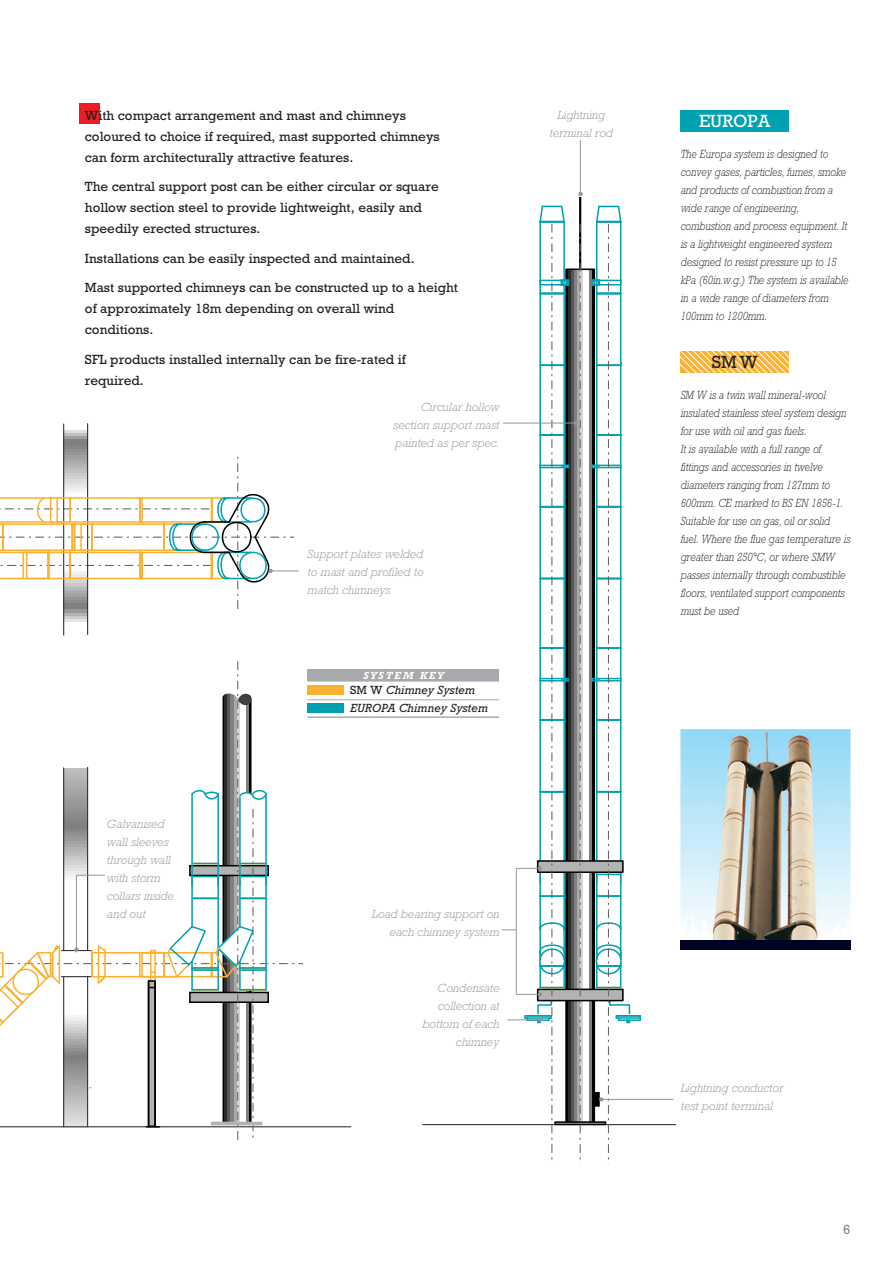
<style>
.page{position:relative;width:893px;height:1263px;background:#fff}
.page>*{position:absolute;margin:0;border:0;box-sizing:border-box;transform-origin:0 0}
.t1{font:18px "M Rockwell";letter-spacing:-.005em;color:#fff}
.t2{font:18px "M Rockwell";color:#231f20}
.t3{font:13.5px/21px "M Rockwell";color:#231f20}
.t4{font:13.5px "M Rockwell";color:#808285}
.t5{font:italic 300 12px/18px "M Rockwell";color:#231f20;scale:.85 1}
.t6{font:italic 300 12px/18px "M Rockwell";color:#939598;text-align:justify}
.t7{font:italic 12px/17.7px "M Rockwell";color:#231f20}
.t8{font:italic 700 10.5px "M Rockwell";letter-spacing:.16em;color:#fff}
.s1{font-style:normal}
</style>
<div class="page">
<hr style="left:580px;top:269px;width:3px;height:853px;background:#d5d5d5">
<hr style="left:589px;top:269px;width:3px;height:853px;background:#7f7f7f">
<div style="left:537px;top:989px;width:86px;height:11px;background:#b3b3b3"></div>
<div style="left:537px;top:988px;width:86px;height:13px;border:2px solid #000"></div>
<svg style="left:64px;top:621px;width:23px;height:4px"></svg>
<hr style="left:64px;top:618px;width:24px;height:3px;background:#e6e6e6">
<hr style="left:64px;top:615px;width:24px;height:3px;background:#ccc">
<hr style="left:64px;top:612px;width:24px;height:3px;background:#b3b3b3">
<hr style="left:64px;top:609px;width:24px;height:3px;background:#999">
<hr style="left:64px;top:451px;width:24px;height:3px;background:#969696">
<hr style="left:64px;top:448px;width:24px;height:3px;background:#8f8f8f">
<hr style="left:64px;top:445px;width:24px;height:3px;background:#878787">
<hr style="left:64px;top:442px;width:24px;height:3px;background:#808080">
<hr style="left:64px;top:439px;width:24px;height:3px;background:#808080">
<hr style="left:64px;top:436px;width:24px;height:3px;background:#a0a0a0">
<hr style="left:64px;top:433px;width:24px;height:3px;background:#c0c0c0">
<hr style="left:64px;top:430px;width:24px;height:3px;background:#dfdfdf">
<hr style="left:63px;top:424px;width:1px;height:211px;background:#2e3031">
<hr style="left:87px;top:424px;width:1px;height:210px;background:#2e3031">
<hr style="left:0;top:1126px;width:351px;height:1px;background:#2e3031">
<hr style="left:423px;top:1124px;width:252px;height:1px;background:#2e3031">
<hr style="left:579px;top:197px;width:2px;height:71px;background:#000">
<div style="left:554px;top:1121px;width:52px;height:4px;border:2px solid #000"></div>
<div style="left:537px;top:861px;width:86px;height:11px;background:#b3b3b3"></div>
<div style="left:537px;top:860px;width:86px;height:13px;border:2px solid #000"></div>
<div style="left:308px;top:670px;width:191px;height:11px;background:#a8a9ad"></div>
<hr style="left:308px;top:699px;width:191px;height:1px;background:#a8a9ad">
<hr style="left:308px;top:716px;width:191px;height:2px;background:#a8a9ad">
<div style="left:79px;top:103px;width:20px;height:21px;background:#ee1d23"></div>
<div style="left:680px;top:110px;width:109px;height:22px;background:#00a2b1"></div>
<svg style="left:0;top:452px;width:299px;height:157px"></svg>
<svg style="left:502px;top:205px;width:78px;height:955px"></svg>
<hr style="left:601px;top:1099px;width:72px;height:1px;background:#939598">
<svg style="left:591px;top:205px;width:51px;height:955px"></svg>
<svg style="left:0;top:661px;width:303px;height:478px"></svg>
<img style="left:680px;top:729px;width:170px;height:211px">
<svg style="left:680px;top:351px;width:109px;height:22px;background:#fbc15d"></svg>
<div style="left:308px;top:685px;width:36px;height:9px;background:#fbb131"></div>
<div style="left:308px;top:703px;width:36px;height:10px;background:#00a2b1"></div>
<div style="left:680px;top:940px;width:170px;height:9px;background:#000424"></div>
<hr style="left:580px;top:140px;width:1px;height:54px;background:#939598">
<svg style="left:578px;top:192px;width:4px;height:4px"></svg>
<p class="t3" style="left:85px;top:106px;width:356px">With compact arrangement and mast and chimneys coloured to choice if required, mast supported chimneys can form architecturally attractive features.</p>
<p class="t3" style="left:85px;top:177px;width:355px">The central support post can be either circular or square hollow section steel to provide lightweight, easily and speedily erected structures.</p>
<p class="t3" style="left:85px;top:245px;width:374px;line-height:29.5px">Installations can be easily inspected and maintained.<br>Mast supported chimneys can be constructed up to a height</p>
<p class="t3" style="left:85px;top:299px;width:311px">of approximately 18m depending on overall wind conditions.</p>
<p class="t3" style="left:85px;top:350px;width:322px">SFL products installed internally can be fire-rated if required.</p>
<h1 class="t2" style="left:711px;top:356px;width:47px">SM W</h1>
<p class="t5" style="left:680px;top:387px;width:201px">SM W is a twin wall mineral-wool insulated stainless steel system design for use with oil and gas fuels.<br>It is available with a full range of fittings and accessories in twelve diameters ranging from 127mm to 600mm. CE marked to BS EN 1856-1.<br>Suitable for use on gas, oil or solid fuel. Where the flue gas temperature is greater than 250°C, or where SMW passes internally through combustible floors, ventilated support components must be used</p>
<p class="t6" style="left:549px;top:107px;width:65px;text-align:center">Lightning terminal rod</p>
<h1 class="t1" style="left:699px;top:115px;width:73px">EUROPA</h1>
<p class="t5" style="left:680px;top:146px;width:199px">The Europa system is designed to convey gases, particles, fumes, smoke and products of combustion from a wide range of engineering, combustion and process equipment. It is a lightweight engineered system designed to resist pressure up to 15 kPa (60in.w.g.) The system is available in a wide range of diameters from<br>100mm to 1200mm.</p>
<p class="t6" style="left:393px;top:399px;width:107px;text-indent:27px">Circular hollow section support mast painted as per spec.</p>
<p class="t6" style="left:307px;top:546px;width:118px">Support plates welded to mast and profiled to match chimneys</p>
<p class="t6" style="left:107px;top:816px;width:68px;text-align:left">Galvanised wall sleeves through wall with storm collars inside and out</p>
<p class="t8" style="left:363px;top:672px;width:82px">SYSTEM KEY</p>
<p class="t7" style="left:350px;top:682px;width:139px"><span class="s1">SM W</span> Chimney System<br>EUROPA Chimney System</p>
<p class="t6" style="left:371px;top:906px;width:129px;text-align:right">Load bearing support on each chimney system</p>
<p class="t6" style="left:422px;top:980px;width:78px;text-align:right">Condensate collection at bottom of each chimney</p>
<p class="t6" style="left:680px;top:1079px;width:104px">Lightning conductor test point terminal</p>
<p class="t4" style="left:843px;top:1224px;width:9px">6</p>
</div>
